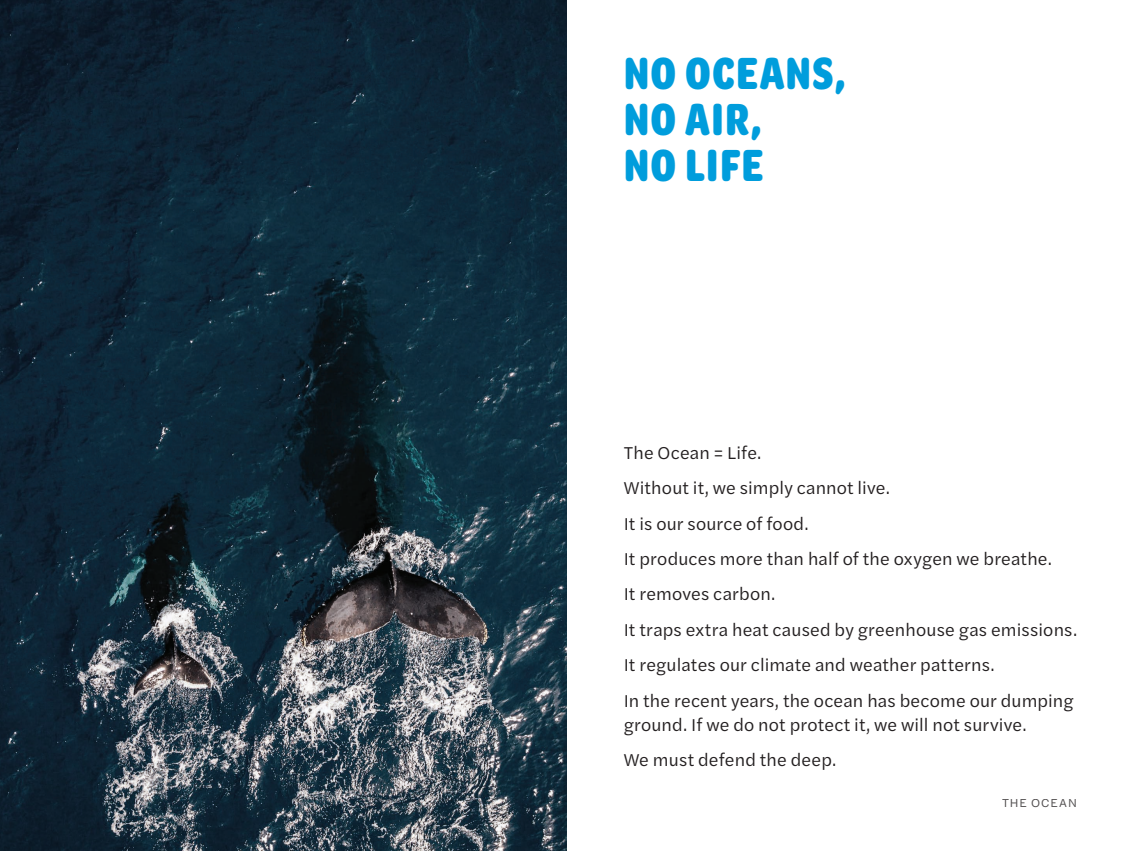
<style>
.page{position:relative;width:1134px;height:851px;background:#fff}
.page>*{position:absolute;margin:0;border:0;box-sizing:border-box;transform-origin:0 0}
.t1{font:700 48px "Omnes Narrow";letter-spacing:.025em;color:#009ddc}
.t2{font:18px/24px "Halyard Text";letter-spacing:.01em;color:#231f20}
.t3{font:12px "Halyard Micro";letter-spacing:.03em;color:#231f20}
</style>
<div class="page">
<img style="left:0;top:0;width:567px;height:850px">
<p class="t1" style="left:624px;top:40px;width:224px">NO OCEANS,</p>
<p class="t1" style="left:624px;top:86px;width:140px">NO AIR,</p>
<p class="t1" style="left:624px;top:132px;width:141px">NO LIFE</p>
<p class="t2" style="left:624px;top:440px;width:139px">The Ocean = Life.</p>
<p class="t2" style="left:624px;top:475px;width:268px">Without it, we simply cannot live.</p>
<p class="t2" style="left:624px;top:510px;width:186px">It is our source of food.</p>
<p class="t2" style="left:624px;top:546px;width:430px">It produces more than half of the oxygen we breathe.</p>
<p class="t2" style="left:624px;top:581px;width:153px">It removes carbon.</p>
<p class="t2" style="left:624px;top:616px;width:455px">It traps extra heat caused by greenhouse gas emissions.</p>
<p class="t2" style="left:624px;top:652px;width:372px">It regulates our climate and weather patterns.</p>
<p class="t2" style="left:624px;top:687px;width:451px">In the recent years, the ocean has become our dumping ground. If we do not protect it, we will not survive.</p>
<p class="t2" style="left:624px;top:746px;width:214px">We must defend the deep.</p>
<p class="t3" style="left:1001px;top:794px;width:77px">THE OCEAN</p>
</div>
